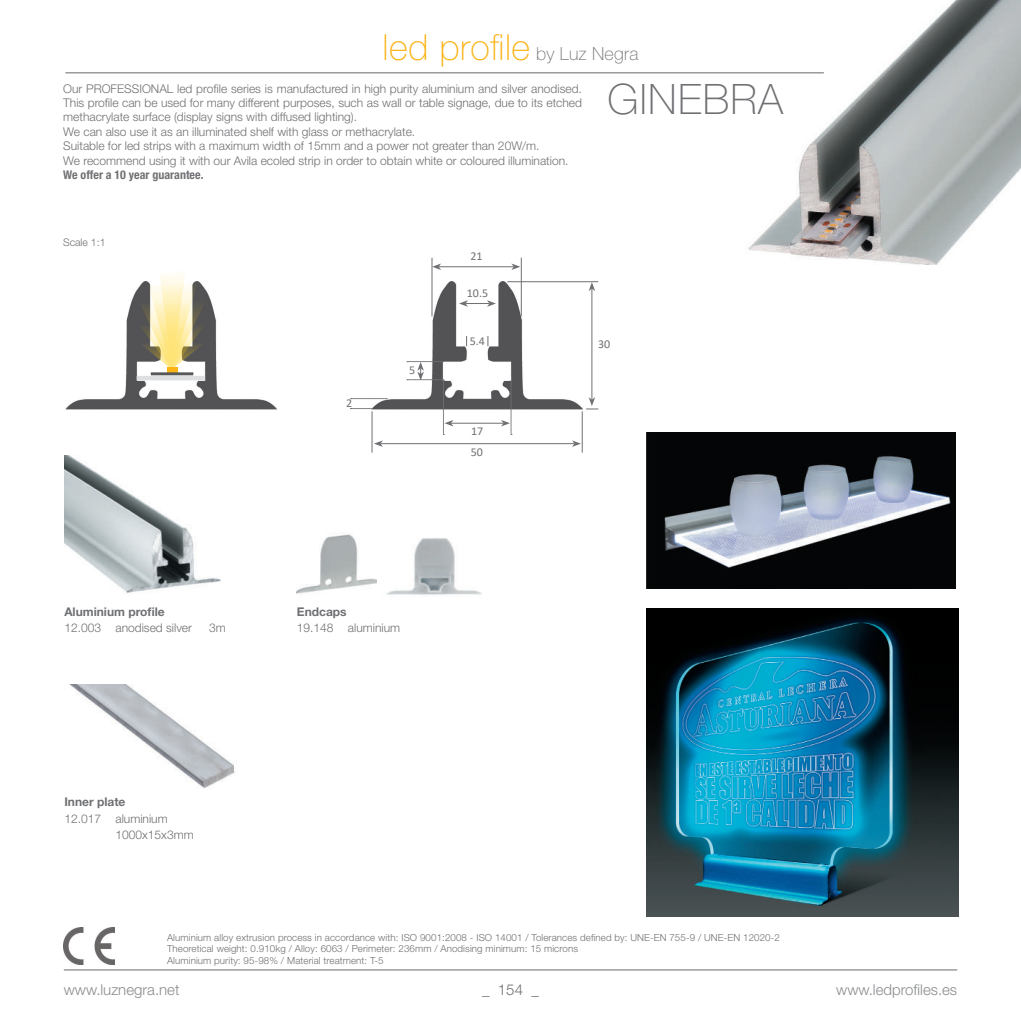
<style>
.page{position:relative;width:1021px;height:1021px;background:#fff}
.page>*{position:absolute;margin:0;border:0;box-sizing:border-box;transform-origin:0 0}
.t1{font:100 42px "Helvetica Neue LT Std";letter-spacing:.03em;color:#6f7073}
.t2{font:100 36px "Helvetica Neue LT Std";letter-spacing:.015em;color:#fbb316}
.t3{font:300 15px "Helvetica Neue LT Std";color:#8a8c8f}
.t4{font:300 15px "Helvetica Neue LT Std";color:#6f7073}
.t5{font:300 12px/14.4px "Helvetica Neue LT Std";color:#6f7073}
.t6{font:700 12px "Helvetica Neue LT Std";color:#6f7073}
.t7{font:700 condensed 12px "Helvetica Neue LT Std";color:#6f7073}
.t8{font:12px "Calibri";color:#6f7073}
.t9{font:300 10.5px "Helvetica Neue LT Std";color:#6f7073}
.t10{font:300 9.75px/11.7px "Helvetica Neue LT Std";letter-spacing:.01em;color:#6f7073}
.s1{font-size:18px;color:#6f7073}
</style>
<div class="page">
<hr style="left:64px;top:969px;width:893px;height:1px;background:#6f7073">
<img style="left:64px;top:455px;width:157px;height:139px">
<img style="left:733px;top:0;width:287px;height:264px">
<img style="left:646px;top:608px;width:312px;height:308px">
<img style="left:297px;top:534px;width:80px;height:61px">
<img style="left:386px;top:538px;width:96px;height:57px">
<img style="left:69px;top:684px;width:166px;height:104px">
<img style="left:646px;top:432px;width:309px;height:156px">
<img style="left:65px;top:286px;width:212px;height:123px">
<svg style="left:140px;top:275px;width:67px;height:95px"></svg>
<img style="left:371px;top:281px;width:212px;height:128px">
<img style="left:64px;top:927px;width:51px;height:37px">
<hr style="left:438px;top:266px;width:76px;height:1px;background:#6f7073">
<svg style="left:511px;top:263px;width:9px;height:7px"></svg>
<svg style="left:433px;top:263px;width:8px;height:7px"></svg>
<hr style="left:451px;top:423px;width:52px;height:1px;background:#6f7073">
<svg style="left:459px;top:300px;width:37px;height:7px"></svg>
<hr style="left:432px;top:258px;width:1px;height:58px;background:#6f7073">
<hr style="left:521px;top:258px;width:1px;height:58px;background:#6f7073">
<hr style="left:591px;top:289px;width:1px;height:110px;background:#6f7073">
<svg style="left:588px;top:282px;width:7px;height:9px"></svg>
<svg style="left:586px;top:397px;width:12px;height:13px"></svg>
<hr style="left:507px;top:281px;width:91px;height:1px;background:#6f7073">
<hr style="left:380px;top:443px;width:194px;height:1px;background:#6f7073">
<svg style="left:572px;top:440px;width:9px;height:7px"></svg>
<svg style="left:374px;top:440px;width:9px;height:7px"></svg>
<hr style="left:372px;top:411px;width:1px;height:41px;background:#6f7073">
<svg style="left:501px;top:380px;width:11px;height:55px"></svg>
<hr style="left:582px;top:411px;width:1px;height:41px;background:#6f7073">
<svg style="left:350px;top:408px;width:22px;height:1px"></svg>
<svg style="left:350px;top:398px;width:37px;height:1px"></svg>
<svg style="left:407px;top:361px;width:46px;height:74px"></svg>
<div style="left:167px;top:367px;width:10px;height:5px;background:#fbb316"></div>
<hr style="left:151px;top:372px;width:42px;height:3px;background:#57585a">
<hr style="left:137px;top:376px;width:68px;height:4px;background:#dedfe1">
<hr style="left:65px;top:72px;width:758px;height:1px;background:#6f7073">
<h2 class="t2" style="left:382px;top:27px;width:257px">led profile <span class="s1">by Luz Negra</span></h2>
<p class="t5" style="left:63px;top:81px;width:520px">Our PROFESSIONAL led profile series is manufactured in high purity aluminium and silver anodised.<br>This profile can be used for many different purposes, such as wall or table signage, due to its etched methacrylate surface (display signs with diffused lighting).<br>We can also use it as an illuminated shelf with glass or methacrylate.<br>Suitable for led strips with a maximum width of 15mm and a power not greater than 20W/m.<br>We recommend using it with our Avila ecoled strip in order to obtain white or coloured illumination.</p>
<p class="t7" style="left:63px;top:167px;width:142px">We offer a 10 year guarantee.</p>
<h1 class="t1" style="left:607px;top:75px;width:177px">GINEBRA</h1>
<p class="t9" style="left:63px;top:235px;width:44px">Scale 1:1</p>
<p class="t6" style="left:64px;top:604px;width:102px">Aluminium profile</p>
<p class="t5" style="left:64px;top:620px;width:129px">12.003 anodised silver</p>
<p class="t5" style="left:209px;top:620px;width:18px">3m</p>
<p class="t6" style="left:64px;top:794px;width:63px">Inner plate</p>
<p class="t5" style="left:115px;top:810px;width:80px;line-height:16.5px;text-indent:-51px">12.017 aluminium<br>1000x15x3mm</p>
<p class="t8" style="left:346px;top:394px;width:8px">2</p>
<p class="t8" style="left:409px;top:362px;width:8px">5</p>
<p class="t8" style="left:470px;top:248px;width:14px">21</p>
<p class="t8" style="left:467px;top:284px;width:23px">10.5</p>
<p class="t8" style="left:470px;top:332px;width:17px">5.4</p>
<p class="t8" style="left:598px;top:336px;width:14px">30</p>
<p class="t8" style="left:471px;top:423px;width:14px">17</p>
<p class="t8" style="left:471px;top:444px;width:14px">50</p>
<p class="t6" style="left:297px;top:604px;width:51px">Endcaps</p>
<p class="t5" style="left:297px;top:620px;width:105px">19.148 aluminium</p>
<p class="t10" style="left:167px;top:931px;width:614px">Aluminium alloy extrusion process in accordance with: ISO 9001:2008 - ISO 14001 / Tolerances defined by: UNE-EN 755-9 / UNE-EN 12020-2<br>Theoretical weight: 0.910kg / Alloy: 6063 / Perimeter: 236mm / Anodising minimum: 15 microns<br>Aluminium purity: 95-98% / Material treatment: T-5</p>
<p class="t3" style="left:64px;top:980px;width:117px">www.luznegra.net</p>
<p class="t4" style="left:482px;top:980px;width:58px">_ 154 _</p>
<p class="t3" style="left:836px;top:980px;width:122px">www.ledprofiles.es</p>
</div>
